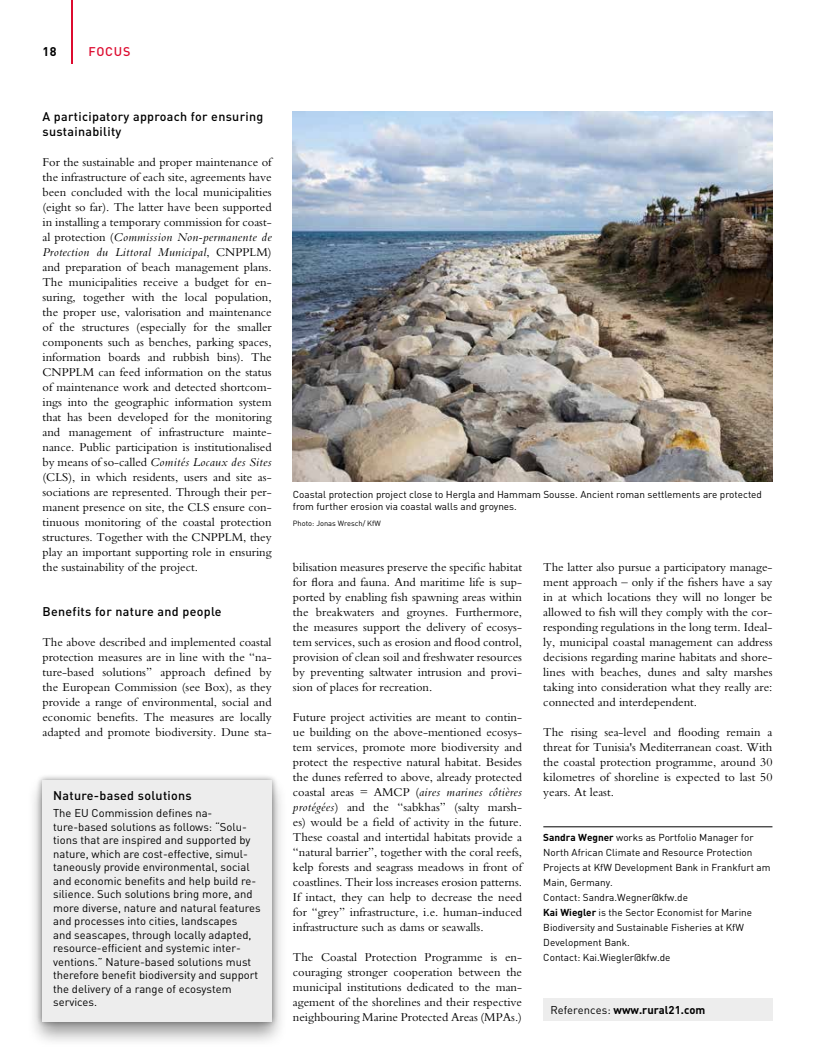
<style>
.page{position:relative;width:815px;height:1063px;background:#fff}
.page>*{position:absolute;margin:0;border:0;box-sizing:border-box;transform-origin:0 0}
.t1{font:12.5px/15px "Bembo Std";color:#000;text-align:justify}
.t2{font:500 12.5px/15px "DIN Pro";letter-spacing:.025em;color:#000}
.t3{font:500 12.5px "DIN Pro";letter-spacing:.06em;color:#dd0b2f}
.t4{font:700 12.5px "DIN Pro";color:#000}
.t5{font:11.25px/13.5px "DIN Pro";color:#000}
.t6{font:700 11.25px "DIN Pro";color:#000}
.t7{font:10px/15px "DIN Pro";color:#000}
.t8{font:7.5px "DIN Pro";color:#000}
.s1{font-style:italic}
.s2{font-weight:700}
.s3{font-weight:400}
</style>
<div class="page">
<hr style="left:71px;top:0;width:2px;height:64px;background:#dd0b2f">
<hr style="left:543px;top:827px;width:229px;height:1px;background:#000">
<div style="left:543px;top:999px;width:229px;height:22px;background:#ededed"></div>
<img style="left:293px;top:112px;width:479px;height:369px">
<div style="left:27px;top:775px;width:260px;height:273px;background:#000;opacity:.4"></div>
<div style="left:36px;top:774px;width:242px;height:254px;background:#000;opacity:.4"></div>
<div style="left:43px;top:780px;width:229px;height:241px;background:#ededed"></div>
<p class="t4" style="left:43px;top:43px;width:16px">18</p>
<p class="t3" style="left:89px;top:43px;width:43px">FOCUS</p>
<p class="t2" style="left:43px;top:109px;width:222px">A participatory approach for ensuring sustainability</p>
<p class="t1" style="left:43px;top:155px;width:231px">For the sustainable and proper maintenance of the infrastructure of each site, agreements have been concluded with the local municipalities (eight so far). The latter have been supported in installing a temporary commission for coast&shy;al protection (<span class="s1">Commission Non-permanente de Protection du Littoral Municipal</span>, CNPPLM) and preparation of beach management plans.<br>The municipalities receive a budget for en&shy;suring, together with the local population, the proper use, valorisation and maintenance of the structures (especially for the smaller components such as benches, parking spaces, information boards and rubbish bins). The CNPPLM can feed information on the status of maintenance work and detected shortcom&shy;ings into the geographic information system that has been developed for the monitoring and management of infrastructure mainte&shy;nance. Public participation is institutionalised by means of so-called <span class="s1">Comités Locaux des Sites </span>(CLS), in which residents, users and site as&shy;sociations are represented. Through their per&shy;manent presence on site, the CLS ensure con&shy;tinuous monitoring of the coastal protection structures. Together with the CNPPLM, they play an important supporting role in ensuring the sustainability of the project.</p>
<p class="t2" style="left:43px;top:604px;width:181px">Benefits for nature and people</p>
<p class="t1" style="left:43px;top:635px;width:231px">The above described and implemented coastal protection measures are in line with the “na&shy;ture-based solutions” approach defined by the European Commission (see Box), as they provide a range of environmental, social and economic benefits. The measures are locally adapted and promote biodiversity. Dune sta-</p>
<p class="t2" style="left:53px;top:788px;width:140px">Nature-based solutions</p>
<p class="t5" style="left:53px;top:806px;width:209px">The EU Commission defines na&shy;ture-based solutions as follows: “Solu&shy;tions that are inspired and supported by nature, which are cost-effective, simul&shy;taneously provide environmental, social and economic benefits and help build re&shy;silience. Such solutions bring more, and more diverse, nature and natural features and processes into cities, landscapes<br>and seascapes, through locally adapted, resource-efficient and systemic inter&shy;ventions.” Nature-based solutions must therefore benefit biodiversity and support the delivery of a range of ecosystem services.</p>
<p class="t7" style="left:293px;top:488px;width:471px;line-height:12px">Coastal protection project close to Hergla and Hammam Sousse. Ancient roman settlements are protected from further erosion via coastal walls and groynes.</p>
<p class="t8" style="left:293px;top:518px;width:89px">Photo: Jonas Wresch/ KfW</p>
<p class="t1" style="left:293px;top:560px;width:231px">bilisation measures preserve the specific habitat for flora and fauna. And maritime life is sup&shy;ported by enabling fish spawning areas within the breakwaters and groynes. Furthermore, the measures support the delivery of ecosys&shy;tem services, such as erosion and flood control, provision of clean soil and freshwater resources by preventing saltwater intrusion and provi&shy;sion of places for recreation.</p>
<p class="t1" style="left:293px;top:710px;width:231px">Future project activities are meant to contin&shy;ue building on the above-mentioned ecosys&shy;tem services, promote more biodiversity and protect the respective natural habitat. Besides the dunes referred to above, already protected coastal areas = AMCP (<span class="s1">aires marines côtières protégées</span>) and the “sabkhas” (salty marsh&shy;es) would be a field of activity in the future.<br>These coastal and intertidal habitats provide a “natural barrier”, together with the coral reefs, kelp forests and seagrass meadows in front of coastlines. Their loss increases erosion patterns.<br>If intact, they can help to decrease the need for “grey” infrastructure, i.e. human-induced infrastructure such as dams or seawalls.</p>
<p class="t1" style="left:293px;top:950px;width:231px">The Coastal Protection Programme is en&shy;couraging stronger cooperation between the municipal institutions dedicated to the man&shy;agement of the shorelines and their respective neighbouring Marine Protected Areas (MPAs.)</p>
<p class="t1" style="left:543px;top:560px;width:231px">The latter also pursue a participatory manage&shy;ment approach – only if the fishers have a say in at which locations they will no longer be allowed to fish will they comply with the cor&shy;responding regulations in the long term. Ideal&shy;ly, municipal coastal management can address decisions regarding marine habitats and shore&shy;lines with beaches, dunes and salty marshes taking into consideration what they really are: connected and interdependent.</p>
<p class="t1" style="left:543px;top:725px;width:231px">The rising sea-level and flooding remain a threat for Tunisia's Mediterranean coast. With the coastal protection programme, around 30 kilometres of shoreline is expected to last 50 years. At least.</p>
<p class="t7" style="left:543px;top:830px;width:229px"><span class="s2">Sandra Wegner</span> works as Portfolio Manager for North African Climate and Resource Protection Projects at KfW Development Bank in Frankfurt am Main, Germany.<br>Contact: Sandra.Wegner@kfw.de<br><span class="s2">Kai Wiegler</span> is the Sector Economist for Marine Biodiversity and Sustainable Fisheries at KfW Development Bank.<br>Contact: Kai.Wiegler@kfw.de</p>
<p class="t6" style="left:550px;top:1003px;width:157px"><span class="s3">References:</span> www.rural21.com</p>
</div>
